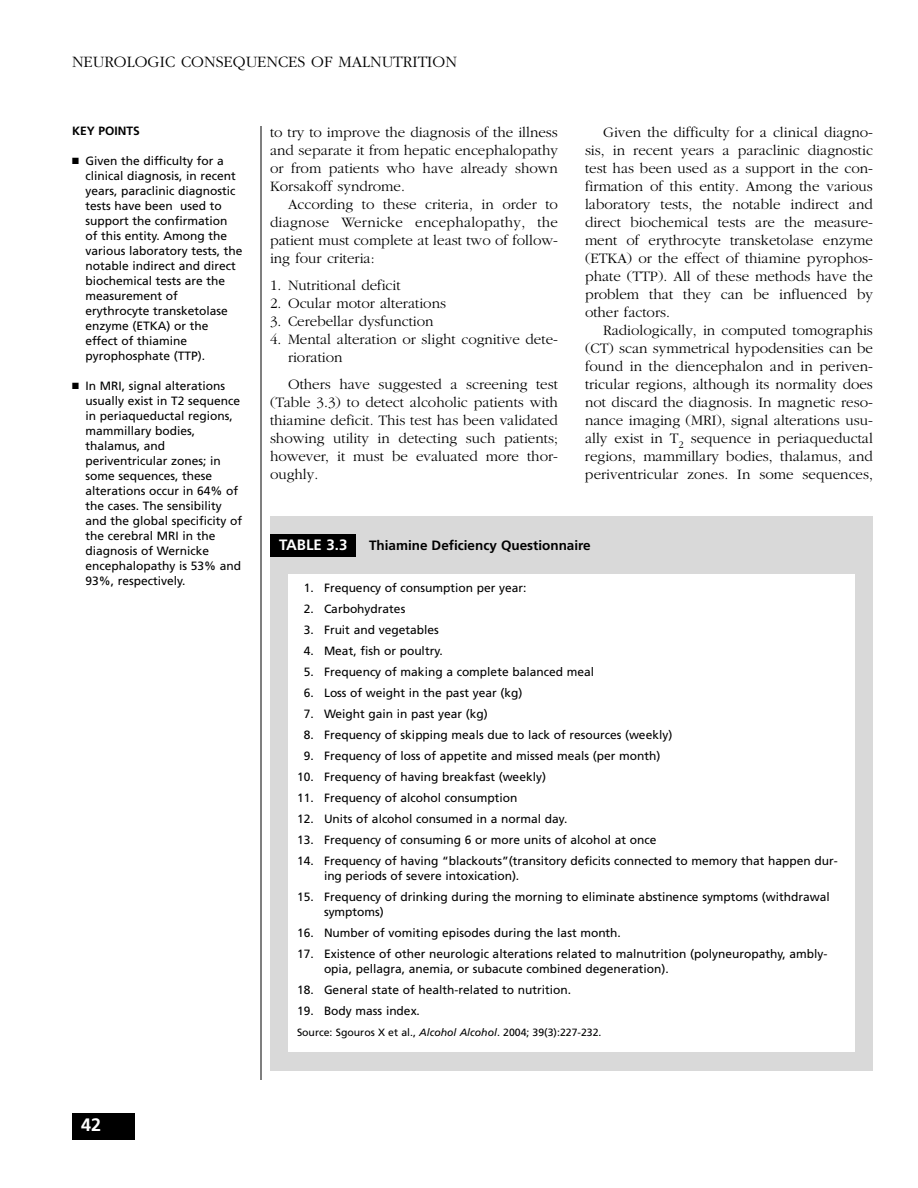
<style>
.page{position:relative;width:918px;height:1188px;background:#fff}
.page>*{position:absolute;margin:0;border:0;box-sizing:border-box;transform-origin:0 0}
.t1{font:700 18px "Frutiger";color:#fff}
.t2{font:300 16.5px "Garamond";color:#000}
.t3{font:300 15px/18px "Garamond";color:#000;text-align:justify}
.t4{font:700 15px "Frutiger";color:#fff}
.t5{font:700 13.5px "Frutiger";color:#000}
.t6{font:12px/15px "Frutiger";color:#000}
.t7{font:700 12px "Frutiger";color:#000}
.t8{font:10.5px "Frutiger";color:#000}
.s1{font-style:italic}
</style>
<div class="page">
<hr style="left:261px;top:126px;width:1px;height:954px;background:#000">
<div style="left:72px;top:1113px;width:63px;height:27px;background:#000"></div>
<div style="left:270px;top:516px;width:603px;height:555px;background:#d9d9d9"></div>
<div style="left:270px;top:534px;width:86px;height:23px;background:#000"></div>
<div style="left:288px;top:574px;width:567px;height:478px;background:#fff"></div>
<h2 class="t2" style="left:72px;top:55px;width:386px">NEUROLOGIC CONSEQUENCES OF MALNUTRITION</h2>
<p class="t7" style="left:72px;top:126px;width:69px">KEY POINTS</p>
<p class="t6" style="left:86px;top:154px;width:159px;text-indent:-14px">■ Given the difficulty for a clinical diagnosis, in recent years, paraclinic diagnostic tests have been used to support the confirmation<br>of this entity. Among the various laboratory tests, the notable indirect and direct biochemical tests are the measurement of erythrocyte transketolase enzyme (ETKA) or the effect of thiamine pyrophosphate (TTP).</p>
<p class="t6" style="left:86px;top:379px;width:158px;text-indent:-14px">■ In MRI, signal alterations usually exist in T2 sequence in periaqueductal regions, mammillary bodies, thalamus, and periventricular zones; in some sequences, these alterations occur in 64% of the cases. The sensibility and the global specificity of the cerebral MRI in the diagnosis of Wernicke encephalopathy is 53% and<br>93%, respectively.</p>
<p class="t3" style="left:270px;top:124px;width:290px">to try to improve the diagnosis of the illness and separate it from hepatic encephalopathy or from patients who have already shown Korsakoff syndrome.</p>
<p class="t3" style="left:270px;top:196px;width:290px;text-indent:18px">According to these criteria, in order to diagnose Wernicke encephalopathy, the patient must complete at least two of follow&shy;ing four criteria:</p>
<p class="t3" style="left:270px;top:277px;width:132px">1. Nutritional deficit</p>
<p class="t3" style="left:270px;top:295px;width:178px">2. Ocular motor alterations</p>
<p class="t3" style="left:270px;top:313px;width:165px">3. Cerebellar dysfunction</p>
<p class="t3" style="left:288px;top:331px;width:271px;text-indent:-18px">4. Mental alteration or slight cognitive dete&shy;rioration</p>
<p class="t3" style="left:270px;top:376px;width:290px;text-indent:18px">Others have suggested a screening test (Table 3.3) to detect alcoholic patients with thiamine deficit. This test has been validated showing utility in detecting such patients; however, it must be evaluated more thor&shy;oughly.</p>
<p class="t3" style="left:585px;top:124px;width:290px;text-indent:18px">Given the difficulty for a clinical diagno&shy;sis, in recent years a paraclinic diagnostic test has been used as a support in the con&shy;firmation of this entity. Among the various laboratory tests, the notable indirect and direct biochemical tests are the measure&shy;ment of erythrocyte transketolase enzyme (ETKA) or the effect of thiamine pyrophos&shy;phate (TTP). All of these methods have the problem that they can be influenced by other factors.</p>
<p class="t3" style="left:585px;top:322px;width:290px;text-indent:18px">Radiologically, in computed tomographis (CT) scan symmetrical hypodensities can be found in the diencephalon and in periven&shy;tricular regions, although its normality does not discard the diagnosis. In magnetic reso&shy;nance imaging (MRI), signal alterations usu&shy;ally exist in T<sub>2</sub> sequence in periaqueductal regions, mammillary bodies, thalamus, and periventricular zones. In some sequences,</p>
<p class="t4" style="left:279px;top:538px;width:70px">TABLE 3.3</p>
<p class="t5" style="left:369px;top:540px;width:223px">Thiamine Deficiency Questionnaire</p>
<p class="t6" style="left:304px;top:581px;width:224px">1. Frequency of consumption per year:</p>
<p class="t6" style="left:304px;top:602px;width:103px">2. Carbohydrates</p>
<p class="t6" style="left:304px;top:623px;width:137px">3. Fruit and vegetables</p>
<p class="t6" style="left:304px;top:644px;width:141px">4. Meat, fish or poultry.</p>
<p class="t6" style="left:304px;top:665px;width:292px">5. Frequency of making a complete balanced meal</p>
<p class="t6" style="left:304px;top:686px;width:220px">6. Loss of weight in the past year (kg)</p>
<p class="t6" style="left:304px;top:707px;width:186px">7. Weight gain in past year (kg)</p>
<p class="t6" style="left:304px;top:728px;width:370px">8. Frequency of skipping meals due to lack of resources (weekly)</p>
<p class="t6" style="left:304px;top:749px;width:358px">9. Frequency of loss of appetite and missed meals (per month)</p>
<p class="t6" style="left:297px;top:770px;width:251px">10. Frequency of having breakfast (weekly)</p>
<p class="t6" style="left:297px;top:791px;width:222px">11. Frequency of alcohol consumption</p>
<p class="t6" style="left:297px;top:812px;width:272px">12. Units of alcohol consumed in a normal day.</p>
<p class="t6" style="left:297px;top:833px;width:361px">13. Frequency of consuming 6 or more units of alcohol at once</p>
<p class="t6" style="left:324px;top:854px;width:515px;text-indent:-27px">14. Frequency of having “blackouts”(transitory deficits connected to memory that happen dur&shy;ing periods of severe intoxication).</p>
<p class="t6" style="left:324px;top:890px;width:507px;text-indent:-27px">15. Frequency of drinking during the morning to eliminate abstinence symptoms (withdrawal symptoms)</p>
<p class="t6" style="left:297px;top:926px;width:325px">16. Number of vomiting episodes during the last month.</p>
<p class="t6" style="left:324px;top:947px;width:505px;text-indent:-27px">17. Existence of other neurologic alterations related to malnutrition (polyneuropathy, ambly&shy;opia, pellagra, anemia, or subacute combined degeneration).</p>
<p class="t6" style="left:297px;top:983px;width:276px">18. General state of health-related to nutrition.</p>
<p class="t6" style="left:297px;top:1004px;width:125px">19. Body mass index.</p>
<p class="t8" style="left:297px;top:1028px;width:306px">Source: Sgouros X et al., <span class="s1">Alcohol Alcohol</span>. 2004; 39(3):227-232.</p>
<h1 class="t1" style="left:81px;top:1118px;width:22px">42</h1>
</div>
